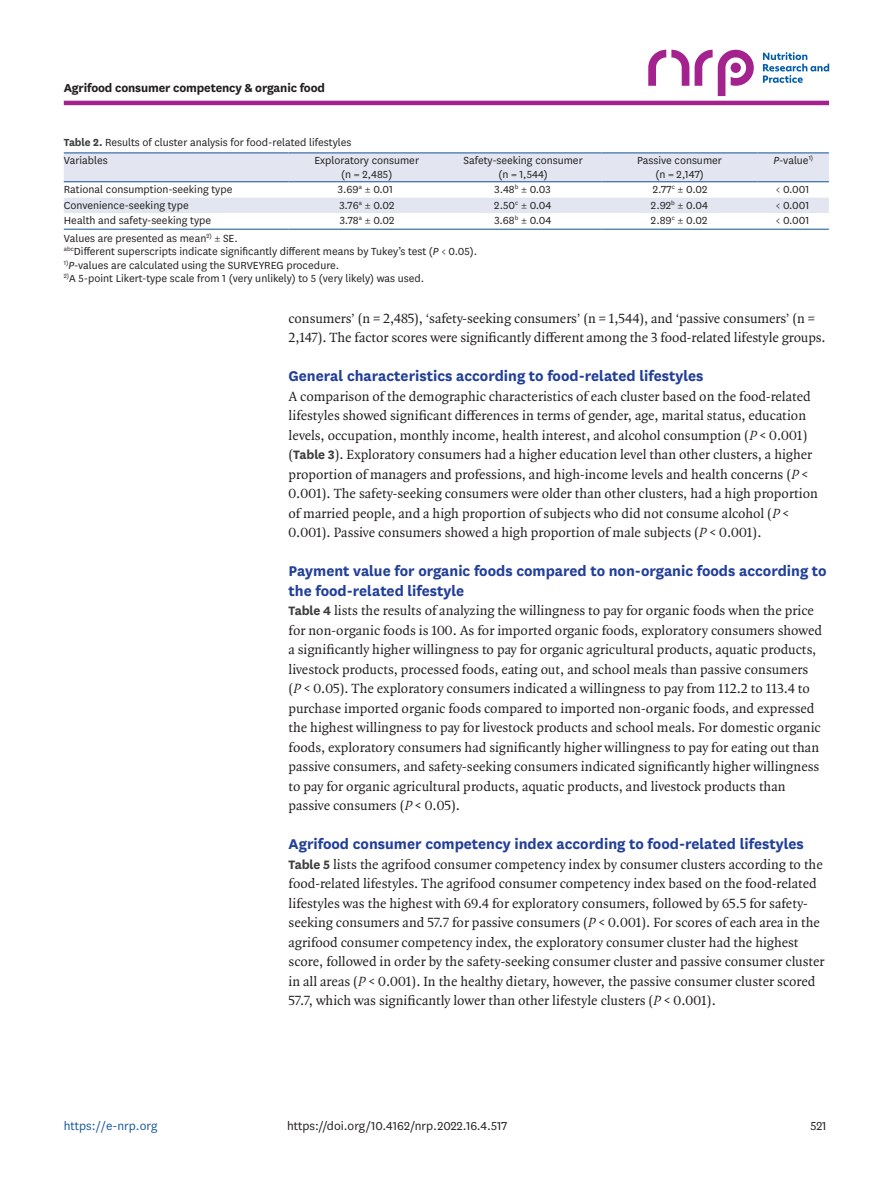
<style>
.page{position:relative;width:893px;height:1191px;background:#fff}
.page>*{position:absolute;margin:0;border:0;box-sizing:border-box;transform-origin:0 0}
.body_title2{font:700 16.5px/19.5px "National";color:#223f99}
.body_p_first{font:14.25px/19.5px "Quadraat OT";color:#231f20}
.doi_running_footer{font:13.5px "National";color:#231f20}
.alt-title-type{font:700 13.5px "National";letter-spacing:-.01em;color:#231f20}
.t1{font:13.5px "National";color:#1a5a9d}
.table-wrap-foot_p{font:12px "National";color:#231f20}
.tbody_entry{font:12px "National";color:#231f20}
.thead_entry{font:12px/13.5px "National";color:#231f20;text-align:center}
.table-wrap_caption{font:12px "National";color:#231f20}
.table-wrap-foot_p_fi{font:12px "National";color:#231f20}
.s1{font-weight:700;color:#3e3e3f}
.s2{font-style:italic}
.s3{font-family:"National";font-weight:700;color:#3e3e3f}
</style>
<div class="page">
<hr style="left:64px;top:101px;width:765px;height:4px;background:#a4228e">
<svg style="left:695px;top:50px;width:59px;height:46px"></svg>
<svg style="left:648px;top:50px;width:41px;height:36px"></svg>
<svg style="left:763px;top:52px;width:66px;height:31px"></svg>
<svg style="left:64px;top:153px;width:765px;height:60px;fill:#e3e6f1"></svg>
<hr style="left:64px;top:152px;width:225px;height:1px;background:#1a5a9d">
<hr style="left:289px;top:152px;width:156px;height:1px;background:#1a5a9d">
<hr style="left:445px;top:152px;width:156px;height:1px;background:#1a5a9d">
<hr style="left:601px;top:152px;width:157px;height:1px;background:#1a5a9d">
<hr style="left:758px;top:152px;width:71px;height:1px;background:#1a5a9d">
<hr style="left:64px;top:181px;width:225px;height:1px;background:#1a5a9d">
<hr style="left:289px;top:181px;width:156px;height:1px;background:#1a5a9d">
<hr style="left:445px;top:181px;width:156px;height:1px;background:#1a5a9d">
<hr style="left:601px;top:181px;width:157px;height:1px;background:#1a5a9d">
<hr style="left:758px;top:181px;width:71px;height:1px;background:#1a5a9d">
<hr style="left:64px;top:229px;width:225px;height:1px;background:#1a5a9d">
<hr style="left:289px;top:229px;width:156px;height:1px;background:#1a5a9d">
<hr style="left:445px;top:229px;width:156px;height:1px;background:#1a5a9d">
<hr style="left:601px;top:229px;width:157px;height:1px;background:#1a5a9d">
<hr style="left:758px;top:229px;width:71px;height:1px;background:#1a5a9d">
<p class="alt-title-type" style="left:64px;top:78px;width:263px">Agrifood consumer competency &amp; organic food</p>
<p class="table-wrap_caption" style="left:64px;top:135px;width:289px"><span class="s1">Table 2.</span> Results of cluster analysis for food-related lifestyles</p>
<p class="thead_entry" style="left:64px;top:153px;width:46px">Variables</p>
<p class="thead_entry" style="left:314px;top:153px;width:106px">Exploratory consumer (n = 2,485)</p>
<p class="thead_entry" style="left:463px;top:153px;width:121px">Safety-seeking consumer (n = 1,544)</p>
<p class="thead_entry" style="left:637px;top:153px;width:86px">Passive consumer (n = 2,147)</p>
<p class="thead_entry" style="left:773px;top:153px;width:41px"><span class="s2">P</span>-value<sup>1)</sup></p>
<p class="tbody_entry" style="left:64px;top:182px;width:170px">Rational consumption-seeking type</p>
<p class="tbody_entry" style="left:338px;top:182px;width:57px">3.69<sup>a</sup> ± 0.01</p>
<p class="tbody_entry" style="left:495px;top:182px;width:58px">3.48<sup>b</sup> ± 0.03</p>
<p class="tbody_entry" style="left:653px;top:182px;width:56px">2.77<sup>c</sup> ± 0.02</p>
<p class="tbody_entry" style="left:776px;top:182px;width:35px">&lt; 0.001</p>
<p class="tbody_entry" style="left:64px;top:197px;width:126px">Convenience-seeking type</p>
<p class="tbody_entry" style="left:339px;top:197px;width:56px">3.76<sup>a</sup> ± 0.02</p>
<p class="tbody_entry" style="left:494px;top:197px;width:59px">2.50<sup>c</sup> ± 0.04</p>
<p class="tbody_entry" style="left:651px;top:197px;width:59px">2.92<sup>b</sup> ± 0.04</p>
<p class="tbody_entry" style="left:776px;top:197px;width:35px">&lt; 0.001</p>
<p class="tbody_entry" style="left:64px;top:213px;width:149px">Health and safety-seeking type</p>
<p class="tbody_entry" style="left:340px;top:213px;width:56px">3.78<sup>a</sup> ± 0.02</p>
<p class="tbody_entry" style="left:494px;top:213px;width:59px">3.68<sup>b</sup> ± 0.04</p>
<p class="tbody_entry" style="left:651px;top:213px;width:58px">2.89<sup>c</sup> ± 0.02</p>
<p class="tbody_entry" style="left:776px;top:213px;width:35px">&lt; 0.001</p>
<p class="table-wrap-foot_p_fi" style="left:64px;top:230px;width:176px">Values are presented as mean<sup>2)</sup> ± SE.</p>
<p class="table-wrap-foot_p" style="left:64px;top:243px;width:415px"><sup>abc</sup>Different superscripts indicate significantly different means by Tukey’s test (<span class="s2">P</span> &lt; 0.05).</p>
<p class="table-wrap-foot_p" style="left:64px;top:257px;width:277px"><sup>1)</sup><span class="s2">P</span>-values are calculated using the SURVEYREG procedure.</p>
<p class="table-wrap-foot_p" style="left:64px;top:270px;width:362px"><sup>2)</sup>A 5-point Likert-type scale from 1 (very unlikely) to 5 (very likely) was used.</p>
<p class="t1" style="left:64px;top:1116px;width:95px">https://e-nrp.org</p>
<p class="body_p_first" style="left:289px;top:308px;width:539px">consumers’ (n = 2,485), ‘safety-seeking consumers’ (n = 1,544), and ‘passive consumers’ (n =<br>2,147). The factor scores were significantly different among the 3 food-related lifestyle groups.</p>
<p class="body_title2" style="left:289px;top:365px;width:416px">General characteristics according to food-related lifestyles</p>
<p class="body_p_first" style="left:289px;top:386px;width:531px">A comparison of the demographic characteristics of each cluster based on the food-related lifestyles showed significant differences in terms of gender, age, marital status, education levels, occupation, monthly income, health interest, and alcohol consumption (<span class="s2">P</span> &lt; 0.001) (<span class="s3">Table 3</span>). Exploratory consumers had a higher education level than other clusters, a higher proportion of managers and professions, and high-income levels and health concerns (<span class="s2">P</span> &lt; 0.001). The safety-seeking consumers were older than other clusters, had a high proportion of married people, and a high proportion of subjects who did not consume alcohol (<span class="s2">P</span> &lt; 0.001). Passive consumers showed a high proportion of male subjects (<span class="s2">P</span> &lt; 0.001).</p>
<p class="body_title2" style="left:289px;top:560px;width:540px">Payment value for organic foods compared to non-organic foods according to the food-related lifestyle</p>
<p class="body_p_first" style="left:289px;top:601px;width:535px"><span class="s3">Table 4</span> lists the results of analyzing the willingness to pay for organic foods when the price for non-organic foods is 100. As for imported organic foods, exploratory consumers showed a significantly higher willingness to pay for organic agricultural products, aquatic products, livestock products, processed foods, eating out, and school meals than passive consumers (<span class="s2">P</span> &lt; 0.05). The exploratory consumers indicated a willingness to pay from 112.2 to 113.4 to purchase imported organic foods compared to imported non-organic foods, and expressed the highest willingness to pay for livestock products and school meals. For domestic organic foods, exploratory consumers had significantly higher willingness to pay for eating out than passive consumers, and safety-seeking consumers indicated significantly higher willingness to pay for organic agricultural products, aquatic products, and livestock products than passive consumers (<span class="s2">P</span> &lt; 0.05).</p>
<p class="body_title2" style="left:289px;top:833px;width:517px">Agrifood consumer competency index according to food-related lifestyles</p>
<p class="body_p_first" style="left:289px;top:854px;width:538px"><span class="s3">Table 5</span> lists the agrifood consumer competency index by consumer clusters according to the food-related lifestyles. The agrifood consumer competency index based on the food-related lifestyles was the highest with 69.4 for exploratory consumers, followed by 65.5 for safety&shy;seeking consumers and 57.7 for passive consumers (<span class="s2">P</span> &lt; 0.001). For scores of each area in the agrifood consumer competency index, the exploratory consumer cluster had the highest score, followed in order by the safety-seeking consumer cluster and passive consumer cluster in all areas (<span class="s2">P</span> &lt; 0.001). In the healthy dietary, however, the passive consumer cluster scored 57.7, which was significantly lower than other lifestyle clusters (<span class="s2">P</span> &lt; 0.001).</p>
<p class="doi_running_footer" style="left:287px;top:1116px;width:222px">https://doi.org/10.4162/nrp.2022.16.4.517</p>
<p class="doi_running_footer" style="left:810px;top:1116px;width:18px">521</p>
</div>
